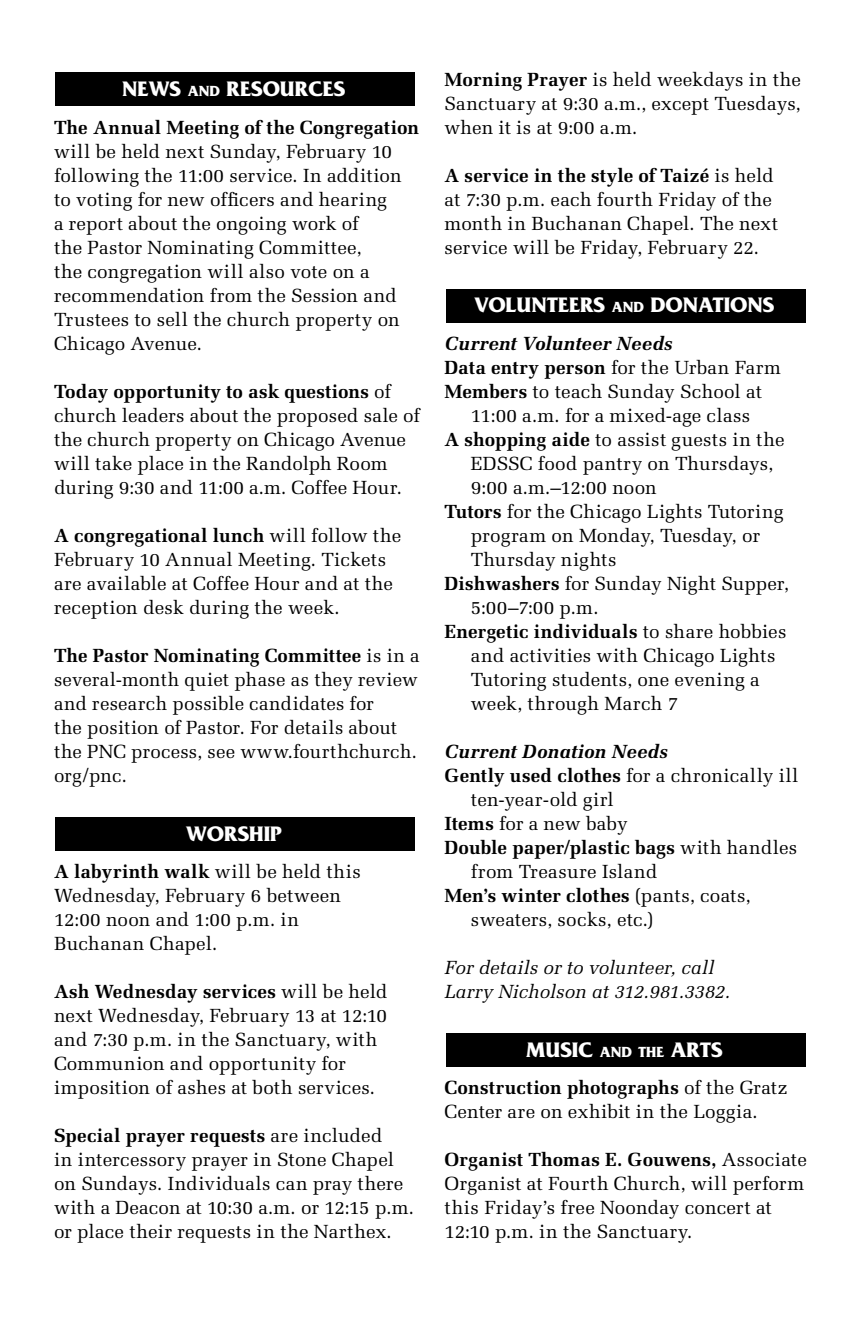
<style>
.page{position:relative;width:864px;height:1332px;background:#fff}
.page>*{position:absolute;margin:0;border:0;box-sizing:border-box;transform-origin:0 0}
.t1{font:700 22px "Friz Quadrata Std";color:#fff}
.t2{font:19px/24px "Melior LT Std";letter-spacing:.01em;color:#000}
.t3{font:700 19px "Melior LT Std";letter-spacing:.01em;color:#000}
.t4{font:italic 19px/24px "Melior LT Std";color:#000}
.t5{font:italic 700 19px "Melior LT Std";color:#000}
.s1{font-size:15.4px}
.s2{font-weight:700}
.s3{font-weight:400}
</style>
<div class="page">
<div style="left:446px;top:289px;width:360px;height:33px;background:#000"></div>
<div style="left:55px;top:73px;width:360px;height:33px;background:#000"></div>
<div style="left:446px;top:1033px;width:360px;height:34px;background:#000"></div>
<div style="left:55px;top:817px;width:360px;height:34px;background:#000"></div>
<p class="t1" style="left:122px;top:77px;width:225px">NEWS <span class="s1">AND</span> RESOURCES</p>
<p class="t3" style="left:54px;top:116px;width:367px">The Annual Meeting of the Congregation</p>
<p class="t2" style="left:54px;top:140px;width:349px">will be held next Sunday, February 10 following the 11:00 service. In addition to voting for new officers and hearing<br>a report about the ongoing work of<br>the Pastor Nominating Committee,<br>the congregation will also vote on a recommendation from the Session and Trustees to sell the church property on Chicago Avenue.</p>
<p class="t2" style="left:54px;top:380px;width:367px"><span class="s2">Today opportunity to ask questions</span> of church leaders about the proposed sale of the church property on Chicago Avenue will take place in the Randolph Room during 9:30 and 11:00 a.m. Coffee Hour.</p>
<p class="t2" style="left:54px;top:524px;width:349px"><span class="s2">A congregational lunch</span> will follow the February 10 Annual Meeting. Tickets are available at Coffee Hour and at the reception desk during the week.</p>
<p class="t2" style="left:54px;top:644px;width:367px"><span class="s2">The Pastor Nominating Committee</span> is in a several-month quiet phase as they review and research possible candidates for<br>the position of Pastor. For details about the PNC process, see www.fourthchurch. org/pnc.</p>
<p class="t1" style="left:186px;top:821px;width:97px">WORSHIP</p>
<p class="t2" style="left:54px;top:860px;width:308px"><span class="s2">A labyrinth walk</span> will be held this<br>Wednesday, February 6 between<br>12:00 noon and 1:00 p.m. in<br>Buchanan Chapel.</p>
<p class="t2" style="left:54px;top:980px;width:335px"><span class="s2">Ash Wednesday services</span> will be held next Wednesday, February 13 at 12:10 and 7:30 p.m. in the Sanctuary, with Communion and opportunity for imposition of ashes at both services.</p>
<p class="t2" style="left:54px;top:1124px;width:362px"><span class="s2">Special prayer requests</span> are included<br>in intercessory prayer in Stone Chapel on Sundays. Individuals can pray there with a Deacon at 10:30 a.m. or 12:15 p.m. or place their requests in the Narthex.</p>
<p class="t2" style="left:445px;top:68px;width:358px;text-align:justify"><span class="s2">Morning Prayer</span> is held weekdays in the Sanctuary at 9:30 a.m., except Tuesdays, when it is at 9:00 a.m.</p>
<p class="t2" style="left:445px;top:164px;width:335px"><span class="s2">A service in the style of Taizé</span> is held at 7:30 p.m. each fourth Friday of the month in Buchanan Chapel. The next service will be Friday, February 22.</p>
<p class="t1" style="left:474px;top:293px;width:301px">VOLUNTEERS <span class="s1">AND</span> DONATIONS</p>
<p class="t5" style="left:445px;top:332px;width:230px">Current Volunteer Needs</p>
<p class="t3" style="left:445px;top:356px;width:338px">Data entry person <span class="s3">for the Urban Farm</span></p>
<p class="t2" style="left:445px;top:380px;width:319px"><span class="s2">Members</span> to teach Sunday School at</p>
<p class="t2" style="left:471px;top:404px;width:281px">11:00 a.m. for a mixed-age class</p>
<p class="t2" style="left:445px;top:428px;width:342px"><span class="s2">A shopping aide</span> to assist guests in the</p>
<p class="t2" style="left:471px;top:452px;width:304px">EDSSC food pantry on Thursdays,</p>
<p class="t2" style="left:471px;top:476px;width:187px">9:00 a.m.–12:00 noon</p>
<p class="t2" style="left:445px;top:500px;width:340px"><span class="s2">Tutors</span> for the Chicago Lights Tutoring</p>
<p class="t2" style="left:471px;top:524px;width:291px">program on Monday, Tuesday, or</p>
<p class="t2" style="left:471px;top:548px;width:147px">Thursday nights</p>
<p class="t2" style="left:445px;top:572px;width:346px"><span class="s2">Dishwashers</span> for Sunday Night Supper,</p>
<p class="t2" style="left:471px;top:596px;width:129px">5:00–7:00 p.m.</p>
<p class="t3" style="left:445px;top:620px;width:343px">Energetic individuals <span class="s3">to share hobbies</span></p>
<p class="t2" style="left:471px;top:644px;width:306px">and activities with Chicago Lights</p>
<p class="t2" style="left:471px;top:668px;width:290px">Tutoring students, one evening a</p>
<p class="t2" style="left:471px;top:692px;width:209px">week, through March 7</p>
<p class="t5" style="left:445px;top:740px;width:225px">Current Donation Needs</p>
<p class="t2" style="left:445px;top:764px;width:356px"><span class="s2">Gently used clothes</span> for a chronically ill</p>
<p class="t2" style="left:471px;top:788px;width:144px">ten-year-old girl</p>
<p class="t2" style="left:445px;top:812px;width:185px"><span class="s2">Items</span> for a new baby</p>
<p class="t3" style="left:445px;top:836px;width:354px">Double paper/plastic bags <span class="s3">with handles</span></p>
<p class="t2" style="left:471px;top:860px;width:188px">from Treasure Island</p>
<p class="t3" style="left:445px;top:884px;width:308px">Men’s winter clothes <span class="s3">(pants, coats,</span></p>
<p class="t2" style="left:471px;top:908px;width:184px">sweaters, socks, etc.)</p>
<p class="t4" style="left:445px;top:956px;width:287px">For details or to volunteer, call<br>Larry Nicholson at 312.981.3382.</p>
<p class="t1" style="left:526px;top:1037px;width:198px">MUSIC <span class="s1">AND THE</span> ARTS</p>
<p class="t2" style="left:445px;top:1076px;width:344px"><span class="s2">Construction photographs</span> of the Gratz<br>Center are on exhibit in the Loggia.</p>
<p class="t2" style="left:445px;top:1148px;width:364px"><span class="s2">Organist Thomas E. Gouwens,</span> Associate Organist at Fourth Church, will perform this Friday’s free Noonday concert at 12:10 p.m. in the Sanctuary.</p>
</div>
